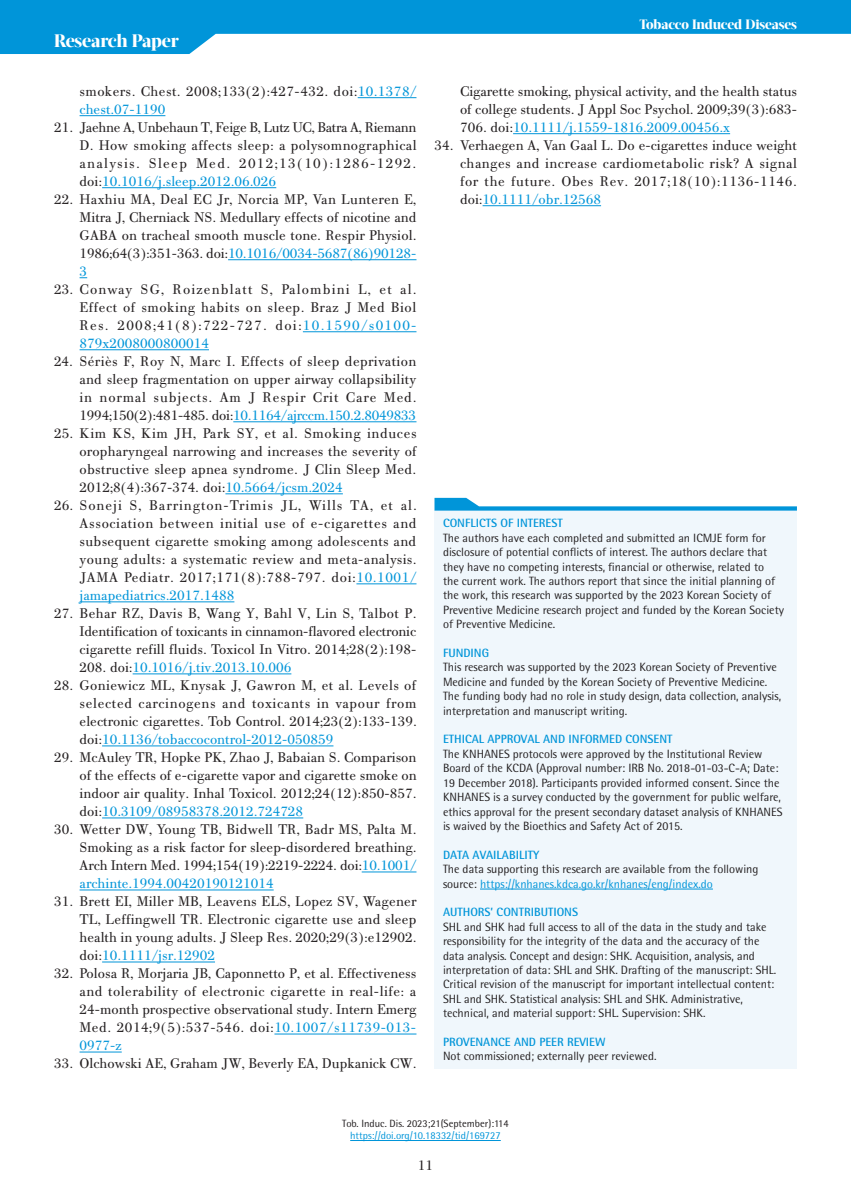
<style>
.page{position:relative;width:851px;height:1191px;background:#fff}
.page>*{position:absolute;margin:0;border:0;box-sizing:border-box;transform-origin:0 0}
.t1{font:800 18px "Acta Display W04";letter-spacing:-.01em;color:#fff}
.t2{font:15px/18px "PF Bodoni Text";color:#231f20;text-align:justify}
.t3{font:15px/18px "PF Bodoni Text";letter-spacing:.025em;color:#231f20}
.t4{font:800 13.5px "Acta Display W04";letter-spacing:-.01em;color:#fff}
.t5{font:12px/14.4px "Rotis Semi Sans Hel";color:#231f20}
.t6{font:700 12px "Rotis Semi Sans Hel";color:#0095d9}
.t7{font:10.5px "Rotis Semi Sans Hel";color:#231f20}
.t8{font:10.5px "Rotis Semi Sans Hel";color:#0095d9}
.s1{color:#0095d9}
</style>
<div class="page">
<svg style="left:0;top:0;width:850px;height:54px;fill:#0095d9"></svg>
<hr style="left:350px;top:1140px;width:150px;height:1px;background:#0095d9">
<hr style="left:357px;top:97px;width:59px;height:1px;background:#0095d9">
<hr style="left:80px;top:115px;width:85px;height:1px;background:#0095d9">
<hr style="left:102px;top:187px;width:174px;height:1px;background:#0095d9">
<hr style="left:228px;top:259px;width:188px;height:1px;background:#0095d9">
<hr style="left:303px;top:331px;width:113px;height:1px;background:#0095d9">
<hr style="left:80px;top:349px;width:129px;height:1px;background:#0095d9">
<hr style="left:233px;top:421px;width:183px;height:1px;background:#0095d9">
<hr style="left:225px;top:493px;width:118px;height:1px;background:#0095d9">
<hr style="left:356px;top:583px;width:60px;height:1px;background:#0095d9">
<hr style="left:80px;top:601px;width:154px;height:1px;background:#0095d9">
<hr style="left:133px;top:673px;width:158px;height:1px;background:#0095d9">
<hr style="left:102px;top:745px;width:231px;height:1px;background:#0095d9">
<hr style="left:102px;top:817px;width:201px;height:1px;background:#0095d9">
<hr style="left:361px;top:871px;width:55px;height:1px;background:#0095d9">
<hr style="left:80px;top:889px;width:194px;height:1px;background:#0095d9">
<hr style="left:102px;top:961px;width:113px;height:1px;background:#0095d9">
<hr style="left:274px;top:1033px;width:142px;height:1px;background:#0095d9">
<hr style="left:80px;top:1051px;width:42px;height:1px;background:#0095d9">
<hr style="left:513px;top:133px;width:217px;height:1px;background:#0095d9">
<hr style="left:482px;top:205px;width:119px;height:1px;background:#0095d9">
<div style="left:434px;top:510px;width:362px;height:559px;background:#f0f7fc"></div>
<hr style="left:480px;top:888px;width:232px;height:1px;background:#0095d9">
<svg style="left:434px;top:498px;width:362px;height:12px"></svg>
<p class="t1" style="left:54px;top:30px;width:126px">Research Paper</p>
<p class="t3" style="left:80px;top:82px;width:338px">smokers. Chest. 2008;133(2):427-432. doi:<span class="s1">10.1378/ chest.07-1190</span></p>
<p class="t2" style="left:80px;top:118px;width:338px;text-indent:-26px">21. Jaehne A, Unbehaun T, Feige B, Lutz UC, Batra A, Riemann D. How smoking affects sleep: a polysomnographical analysis. Sleep Med. 2012;13(10):1286-1292. doi:<span class="s1">10.1016/j.sleep.2012.06.026</span></p>
<p class="t2" style="left:80px;top:190px;width:338px;text-indent:-26px">22. Haxhiu MA, Deal EC Jr, Norcia MP, Van Lunteren E, Mitra J, Cherniack NS. Medullary effects of nicotine and GABA on tracheal smooth muscle tone. Respir Physiol.<br>1986;64(3):351-363. doi:<span class="s1">10.1016/0034-5687(86)90128- 3</span></p>
<p class="t2" style="left:80px;top:280px;width:338px;text-indent:-26px">23. Conway SG, Roizenblatt S, Palombini L, et al.<br>Effect of smoking habits on sleep. Braz J Med Biol Res. 2008;41(8):722-727. doi:<span class="s1">10.1590/s0100- 879x2008000800014</span></p>
<p class="t2" style="left:80px;top:352px;width:338px;text-indent:-26px">24. Sériès F, Roy N, Marc I. Effects of sleep deprivation and sleep fragmentation on upper airway collapsibility in normal subjects. Am J Respir Crit Care Med.<br>1994;150(2):481-485. doi:<span class="s1">10.1164/ajrccm.150.2.8049833</span></p>
<p class="t2" style="left:80px;top:424px;width:338px;text-indent:-26px">25. Kim KS, Kim JH, Park SY, et al. Smoking induces oropharyngeal narrowing and increases the severity of obstructive sleep apnea syndrome. J Clin Sleep Med.<br>2012;8(4):367-374. doi:<span class="s1">10.5664/jcsm.2024</span></p>
<p class="t2" style="left:80px;top:496px;width:338px;text-indent:-26px">26. Soneji S, Barrington-Trimis JL, Wills TA, et al.<br>Association between initial use of e-cigarettes and subsequent cigarette smoking among adolescents and young adults: a systematic review and meta-analysis.<br>JAMA Pediatr. 2017;171(8):788-797. doi:<span class="s1">10.1001/ jamapediatrics.2017.1488</span></p>
<p class="t2" style="left:80px;top:604px;width:338px;text-indent:-26px">27. Behar RZ, Davis B, Wang Y, Bahl V, Lin S, Talbot P.<br>Identification of toxicants in cinnamon-flavored electronic cigarette refill fluids. Toxicol In Vitro. 2014;28(2):198- 208. doi:<span class="s1">10.1016/j.tiv.2013.10.006</span></p>
<p class="t2" style="left:80px;top:676px;width:338px;text-indent:-26px">28. Goniewicz ML, Knysak J, Gawron M, et al. Levels of selected carcinogens and toxicants in vapour from electronic cigarettes. Tob Control. 2014;23(2):133-139. doi:<span class="s1">10.1136/tobaccocontrol-2012-050859</span></p>
<p class="t2" style="left:80px;top:748px;width:338px;text-indent:-26px">29. McAuley TR, Hopke PK, Zhao J, Babaian S. Comparison of the effects of e-cigarette vapor and cigarette smoke on indoor air quality. Inhal Toxicol. 2012;24(12):850-857. doi:<span class="s1">10.3109/08958378.2012.724728</span></p>
<p class="t2" style="left:80px;top:820px;width:338px;text-indent:-26px">30. Wetter DW, Young TB, Bidwell TR, Badr MS, Palta M.<br>Smoking as a risk factor for sleep-disordered breathing.<br>Arch Intern Med. 1994;154(19):2219-2224. doi:<span class="s1">10.1001/ archinte.1994.00420190121014</span></p>
<p class="t2" style="left:80px;top:892px;width:338px;text-indent:-26px">31. Brett EI, Miller MB, Leavens ELS, Lopez SV, Wagener TL, Leffingwell TR. Electronic cigarette use and sleep health in young adults. J Sleep Res. 2020;29(3):e12902. doi:<span class="s1">10.1111/jsr.12902</span></p>
<p class="t2" style="left:80px;top:964px;width:338px;text-indent:-26px">32. Polosa R, Morjaria JB, Caponnetto P, et al. Effectiveness and tolerability of electronic cigarette in real-life: a 24-month prospective observational study. Intern Emerg Med. 2014;9(5):537-546. doi:<span class="s1">10.1007/s11739-013- 0977-z</span></p>
<p class="t2" style="left:54px;top:1054px;width:364px">33. Olchowski AE, Graham JW, Beverly EA, Dupkanick CW.</p>
<p class="t4" style="left:639px;top:17px;width:159px">Tobacco Induced Diseases</p>
<p class="t2" style="left:460px;top:82px;width:338px">Cigarette smoking, physical activity, and the health status of college students. J Appl Soc Psychol. 2009;39(3):683- 706. doi:<span class="s1">10.1111/j.1559-1816.2009.00456.x</span></p>
<p class="t2" style="left:460px;top:136px;width:338px;text-indent:-26px">34. Verhaegen A, Van Gaal L. Do e-cigarettes induce weight changes and increase cardiometabolic risk? A signal for the future. Obes Rev. 2017;18(10):1136-1146. doi:<span class="s1">10.1111/obr.12568</span></p>
<p class="t6" style="left:443px;top:516px;width:121px">CONFLICTS OF INTEREST</p>
<p class="t5" style="left:443px;top:530px;width:342px">The authors have each completed and submitted an ICMJE form for disclosure of potential conflicts of interest. The authors declare that they have no competing interests, financial or otherwise, related to<br>the current work. The authors report that since the initial planning of the work, this research was supported by the 2023 Korean Society of Preventive Medicine research project and funded by the Korean Society of Preventive Medicine.</p>
<p class="t6" style="left:443px;top:645px;width:48px">FUNDING</p>
<p class="t5" style="left:443px;top:660px;width:339px">This research was supported by the 2023 Korean Society of Preventive Medicine and funded by the Korean Society of Preventive Medicine.<br>The funding body had no role in study design, data collection, analysis, interpretation and manuscript writing.</p>
<p class="t6" style="left:443px;top:732px;width:231px">ETHICAL APPROVAL AND INFORMED CONSENT</p>
<p class="t5" style="left:443px;top:746px;width:341px">The KNHANES protocols were approved by the Institutional Review Board of the KCDA (Approval number: IRB No. 2018-01-03-C-A; Date:<br>19 December 2018). Participants provided informed consent. Since the KNHANES is a survey conducted by the government for public welfare, ethics approval for the present secondary dataset analysis of KNHANES is waived by the Bioethics and Safety Act of 2015.</p>
<p class="t6" style="left:443px;top:847px;width:98px">DATA AVAILABILITY</p>
<p class="t5" style="left:443px;top:861px;width:317px">The data supporting this research are available from the following source: <span class="s1">https://knhanes.kdca.go.kr/knhanes/eng/index.do</span></p>
<p class="t6" style="left:443px;top:905px;width:137px">AUTHORS’ CONTRIBUTIONS</p>
<p class="t5" style="left:443px;top:919px;width:335px">SHL and SHK had full access to all of the data in the study and take responsibility for the integrity of the data and the accuracy of the data analysis. Concept and design: SHK. Acquisition, analysis, and interpretation of data: SHL and SHK. Drafting of the manuscript: SHL.<br>Critical revision of the manuscript for important intellectual content:<br>SHL and SHK. Statistical analysis: SHL and SHK. Administrative, technical, and material support: SHL. Supervision: SHK.</p>
<p class="t6" style="left:443px;top:1034px;width:164px">PROVENANCE AND PEER REVIEW</p>
<p class="t5" style="left:443px;top:1049px;width:215px">Not commissioned; externally peer reviewed.</p>
<p class="t7" style="left:342px;top:1116px;width:168px">Tob. Induc. Dis. 2023;21(September):114</p>
<p class="t8" style="left:350px;top:1129px;width:152px">https://doi.org/10.18332/tid/169727</p>
<p class="t2" style="left:418px;top:1156px;width:17px">11</p>
</div>
